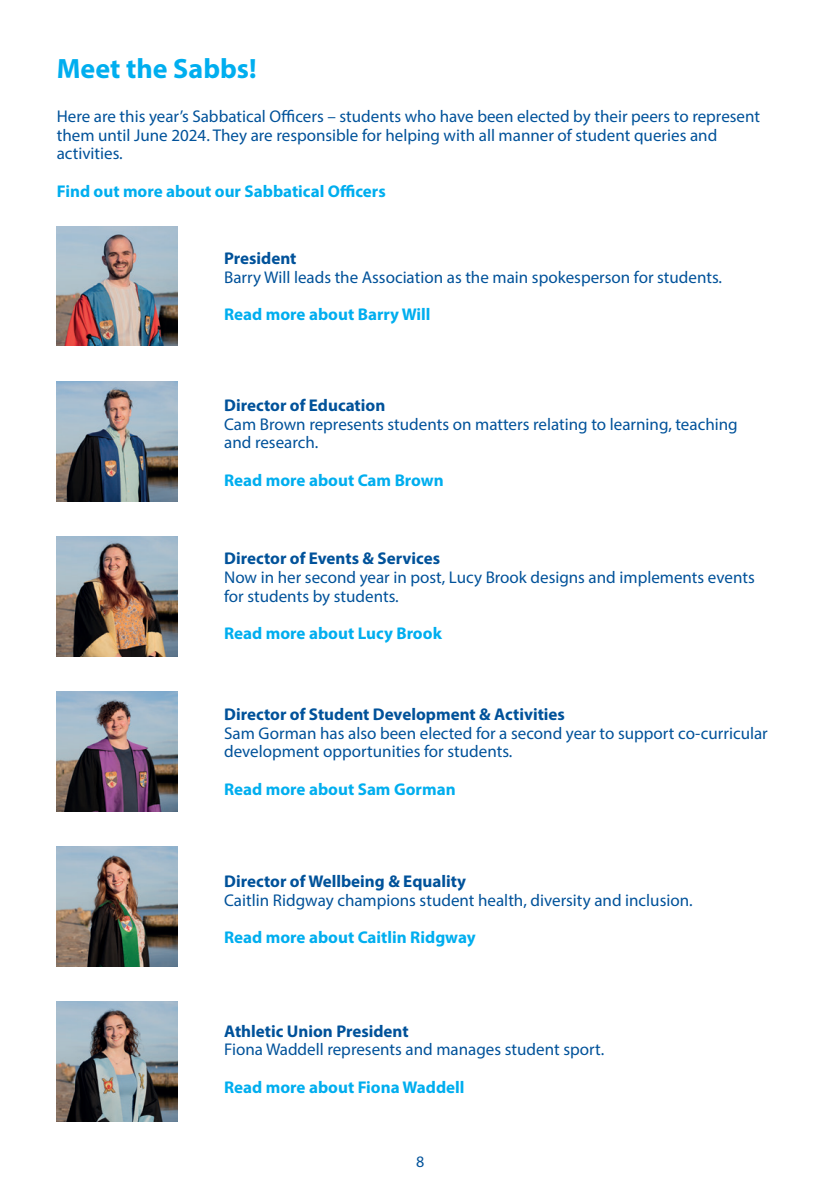
<style>
.page{position:relative;width:840px;height:1191px;background:#fff}
.page>*{position:absolute;margin:0;border:0;box-sizing:border-box;transform-origin:0 0}
.Section_heading{font:700 28px "Myriad Pro";color:#00aeef}
.Body_of_text{font:17px/18.8px "Myriad Pro";color:#01529a}
.Body_of_text-2{font:700 17px "Myriad Pro";color:#00aeef}
.Body_of_text-3{font:700 17px "Myriad Pro";color:#01529a}
.t1{font:16px "Myriad Pro";color:#01529a}
</style>
<div class="page">
<img style="left:57px;top:226px;width:121px;height:120px">
<img style="left:57px;top:381px;width:121px;height:120px">
<img style="left:57px;top:536px;width:121px;height:120px">
<img style="left:57px;top:691px;width:121px;height:120px">
<img style="left:57px;top:846px;width:121px;height:120px">
<img style="left:57px;top:1002px;width:121px;height:119px">
<h2 class="Section_heading" style="left:57px;top:50px;width:201px">Meet the Sabbs!</h2>
<p class="Body_of_text" style="left:57px;top:107px;width:704px">Here are this year’s Sabbatical Officers – students who have been elected by their peers to represent them until June 2024. They are responsible for helping with all manner of student queries and activities.</p>
<p class="Body_of_text-2" style="left:57px;top:180px;width:330px">Find out more about our Sabbatical Officers</p>
<p class="Body_of_text-3" style="left:224px;top:247px;width:74px">President</p>
<p class="Body_of_text" style="left:224px;top:267px;width:499px">Barry Will leads the Association as the main spokesperson for students.</p>
<p class="Body_of_text-2" style="left:224px;top:303px;width:208px">Read more about Barry Will</p>
<p class="Body_of_text-3" style="left:224px;top:394px;width:162px">Director of Education</p>
<p class="Body_of_text" style="left:224px;top:414px;width:514px">Cam Brown represents students on matters relating to learning, teaching and research.</p>
<p class="Body_of_text-2" style="left:224px;top:469px;width:221px">Read more about Cam Brown</p>
<p class="Body_of_text-3" style="left:224px;top:547px;width:217px">Director of Events &amp; Services</p>
<p class="Body_of_text" style="left:224px;top:567px;width:532px">Now in her second year in post, Lucy Brook designs and implements events for students by students.</p>
<p class="Body_of_text-2" style="left:224px;top:622px;width:219px">Read more about Lucy Brook</p>
<p class="Body_of_text-3" style="left:224px;top:703px;width:342px">Director of Student Development &amp; Activities</p>
<p class="Body_of_text" style="left:224px;top:723px;width:545px">Sam Gorman has also been elected for a second year to support co-curricular development opportunities for students.</p>
<p class="Body_of_text-2" style="left:224px;top:778px;width:233px">Read more about Sam Gorman</p>
<p class="Body_of_text-3" style="left:224px;top:870px;width:243px">Director of Wellbeing &amp; Equality</p>
<p class="Body_of_text" style="left:224px;top:890px;width:469px">Caitlin Ridgway champions student health, diversity and inclusion.</p>
<p class="Body_of_text-2" style="left:224px;top:926px;width:253px">Read more about Caitlin Ridgway</p>
<p class="Body_of_text-3" style="left:224px;top:1019px;width:186px">Athletic Union President</p>
<p class="Body_of_text" style="left:224px;top:1039px;width:381px">Fiona Waddell represents and manages student sport.</p>
<p class="Body_of_text-2" style="left:224px;top:1075px;width:242px">Read more about Fiona Waddell</p>
<p class="t1" style="left:416px;top:1151px;width:10px">8</p>
</div>
